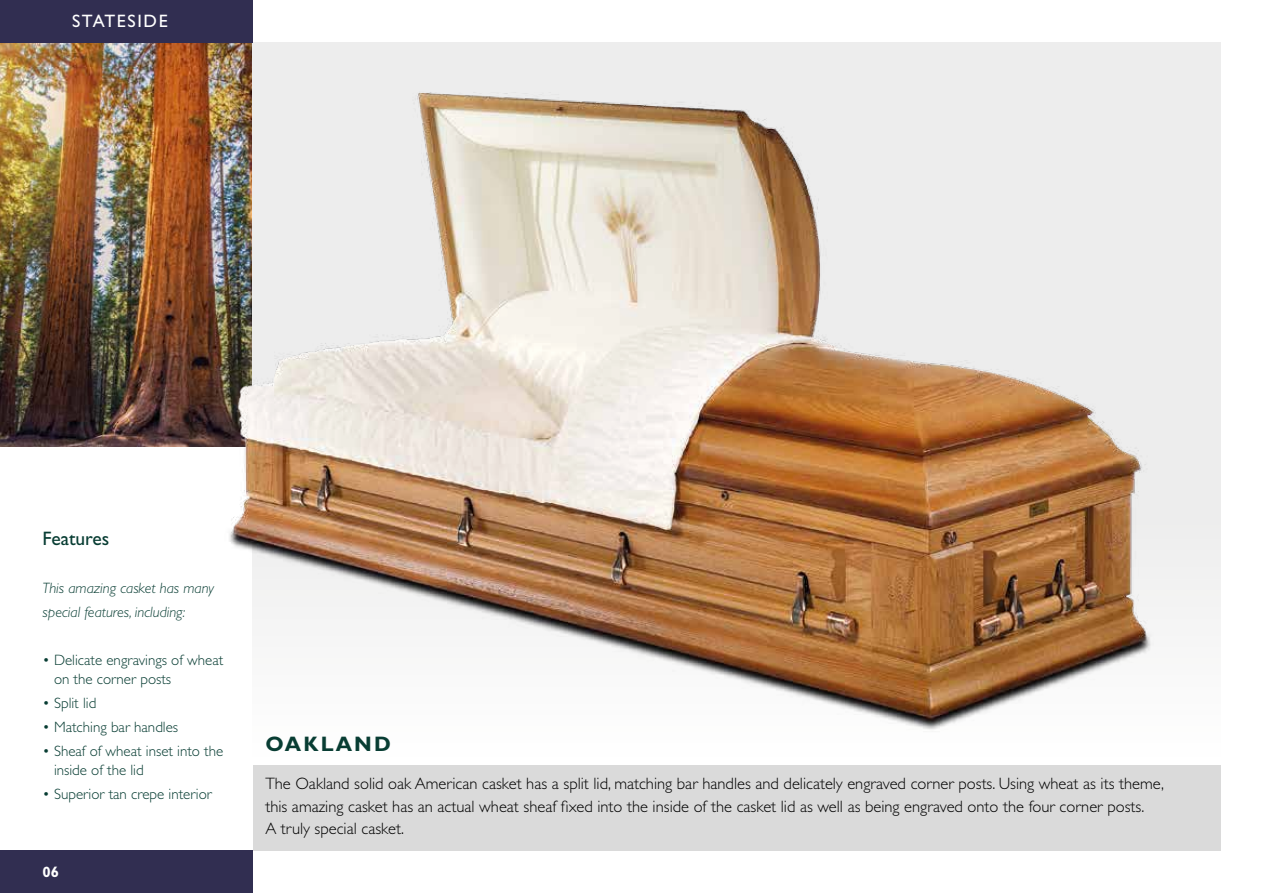
<style>
.page{position:relative;width:1263px;height:893px;background:#fff}
.page>*{position:absolute;margin:0;border:0;box-sizing:border-box;transform-origin:0 0}
.t1{font:700 21px "Gill Sans Std";letter-spacing:.1em;color:#083d33}
.t2{font:19.5px "Gill Sans Std";color:#083d33}
.t3{font:18px "Gill Sans Std";letter-spacing:.09em;color:#fff}
.t4{font:300 16.5px/22.5px "Gill Sans Std";color:#000}
.t5{font:300 15px/19.5px "Gill Sans Std";color:#083d33}
.t6{font:italic 300 15px/24px "Gill Sans Std";color:#083d33}
.t7{font:700 15px "Gill Sans Std";color:#fff}
</style>
<div class="page">
<img style="left:0;top:43px;width:154px;height:403px">
<div style="left:0;top:0;width:253px;height:43px;background:#312e51"></div>
<div style="left:0;top:850px;width:253px;height:43px;background:#312e51"></div>
<div style="left:253px;top:765px;width:967px;height:85px;background:#dadada"></div>
<img style="left:154px;top:43px;width:1051px;height:687px">
<p class="t3" style="left:72px;top:11px;width:97px">STATESIDE</p>
<p class="t2" style="left:43px;top:527px;width:68px">Features</p>
<p class="t6" style="left:43px;top:576px;width:173px">This amazing casket has many special features, including:</p>
<p class="t5" style="left:54px;top:650px;width:171px;text-indent:-11px">• Delicate engravings of wheat on the corner posts</p>
<p class="t5" style="left:43px;top:693px;width:55px">• Split lid</p>
<p class="t5" style="left:43px;top:717px;width:137px">• Matching bar handles</p>
<p class="t5" style="left:54px;top:741px;width:171px;text-indent:-11px">• Sheaf of wheat inset into the inside of the lid</p>
<p class="t5" style="left:43px;top:784px;width:171px">• Superior tan crepe interior</p>
<p class="t7" style="left:43px;top:863px;width:18px">06</p>
<p class="t1" style="left:265px;top:732px;width:127px">OAKLAND</p>
<p class="t4" style="left:265px;top:773px;width:900px">The Oakland solid oak American casket has a split lid, matching bar handles and delicately engraved corner posts. Using wheat as its theme, this amazing casket has an actual wheat sheaf fixed into the inside of the casket lid as well as being engraved onto the four corner posts.<br>A truly special casket.</p>
</div>
